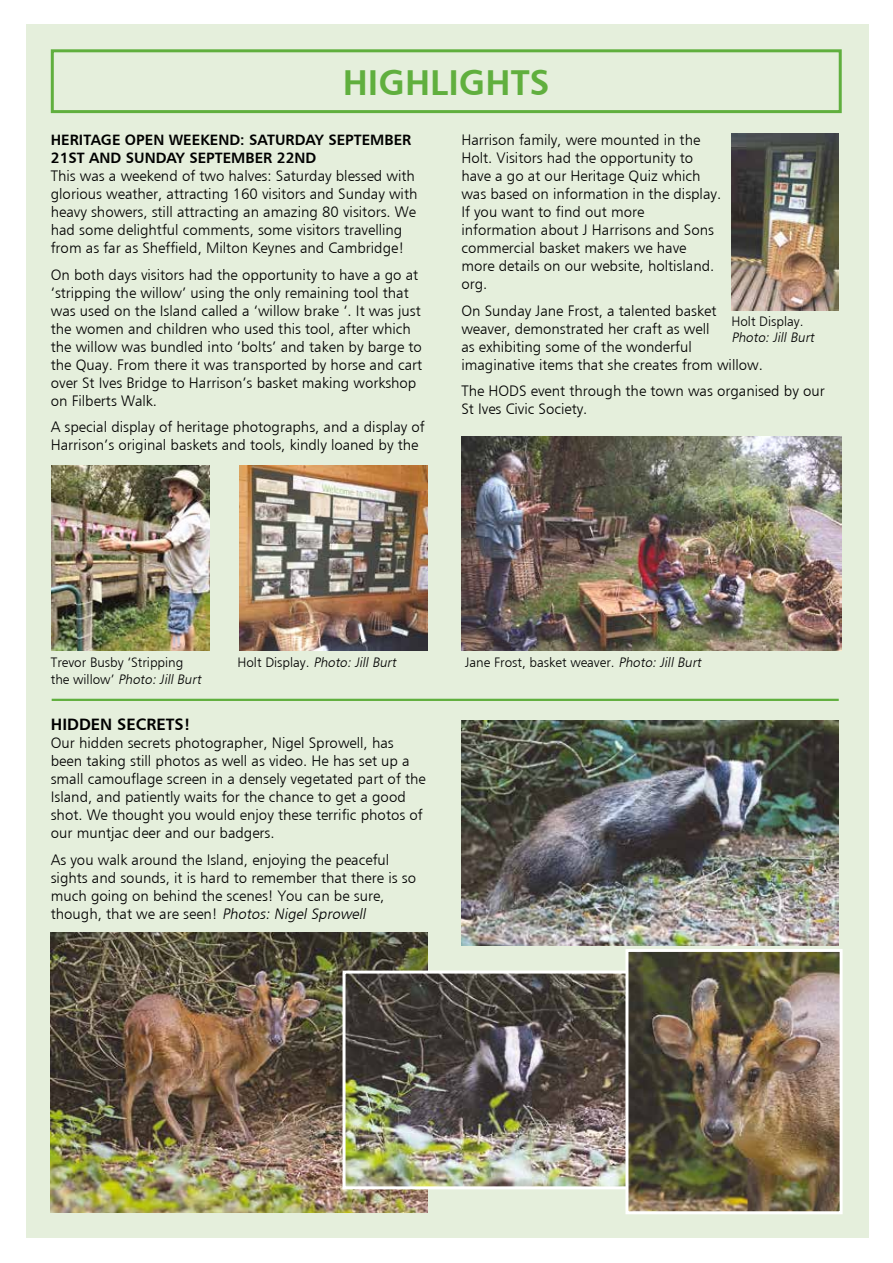
<style>
.page{position:relative;width:893px;height:1263px;background:#fff}
.page>*{position:absolute;margin:0;border:0;box-sizing:border-box;transform-origin:0 0}
.t1{font:36px "Humanist 777 BT Bold B";color:#60af3e}
.t2{font:16.5px "Humanist 777 BT Bold B";color:#000}
.t3{font:15px/18px "Humanist 777 BT Light B";color:#000}
.t4{font:15px/18px "Humanist 777 BT Bold B";color:#000}
.t5{font:13.5px/16.2px "Humanist 777 BT Light B";color:#000}
.t6{font:italic 13.5px "Humanist 777 BT Light B";color:#000}
.s1{font-style:italic}
.s2{font-style:normal}
</style>
<div class="page">
<div style="left:26px;top:24px;width:843px;height:1213px;background:#e5efdc"></div>
<div style="left:51px;top:49px;width:791px;height:64px;border:3px solid #60af3e"></div>
<img style="left:52px;top:465px;width:157px;height:186px">
<img style="left:731px;top:134px;width:108px;height:176px">
<img style="left:239px;top:465px;width:188px;height:185px">
<img style="left:461px;top:436px;width:381px;height:215px">
<img style="left:461px;top:720px;width:378px;height:225px">
<img style="left:51px;top:933px;width:376px;height:280px">
<img style="left:347px;top:974px;width:278px;height:211px">
<div style="left:343px;top:970px;width:309px;height:219px;border:3px solid #fff"></div>
<img style="left:629px;top:953px;width:210px;height:257px">
<div style="left:625px;top:949px;width:218px;height:265px;border:3px solid #fff"></div>
<hr style="left:52px;top:699px;width:787px;height:2px;background:#60af3e">
<h1 class="t1" style="left:343px;top:59px;width:208px">HIGHLIGHTS</h1>
<p class="t4" style="left:51px;top:131px;width:362px">HERITAGE OPEN WEEKEND: SATURDAY SEPTEMBER<br>21ST AND SUNDAY SEPTEMBER 22ND</p>
<p class="t3" style="left:51px;top:167px;width:368px">This was a weekend of two halves: Saturday blessed with glorious weather, attracting 160 visitors and Sunday with heavy showers, still attracting an amazing 80 visitors. We had some delightful comments, some visitors travelling from as far as Sheffield, Milton Keynes and Cambridge!</p>
<p class="t3" style="left:51px;top:265px;width:373px">On both days visitors had the opportunity to have a go at ‘stripping the willow’ using the only remaining tool that was used on the Island called a ‘willow brake ‘. It was just the women and children who used this tool, after which the willow was bundled into ‘bolts’ and taken by barge to the Quay. From there it was transported by horse and cart over St Ives Bridge to Harrison’s basket making workshop on Filberts Walk.</p>
<p class="t3" style="left:51px;top:418px;width:375px">A special display of heritage photographs, and a display of<br>Harrison’s original baskets and tools, kindly loaned by the</p>
<p class="t3" style="left:461px;top:131px;width:261px">Harrison family, were mounted in the<br>Holt. Visitors had the opportunity to have a go at our Heritage Quiz which was based on information in the display.<br>If you want to find out more information about J Harrisons and Sons commercial basket makers we have more details on our website, holtisland. org.</p>
<p class="t3" style="left:461px;top:301px;width:303px">On Sunday Jane Frost, a talented basket weaver, demonstrated her craft as well<br>as exhibiting some of the wonderful imaginative items that she creates from willow.</p>
<p class="t3" style="left:461px;top:382px;width:365px">The HODS event through the town was organised by our<br>St Ives Civic Society.</p>
<p class="t5" style="left:731px;top:313px;width:74px">Holt Display.</p>
<p class="t6" style="left:731px;top:329px;width:87px">Photo: Jill Burt</p>
<p class="t5" style="left:51px;top:654px;width:154px">Trevor Busby ‘Stripping<br>t h e wi l l ow’ <span class="s1">Photo: Jill Burt</span></p>
<p class="t5" style="left:465px;top:654px;width:240px">Jane Frost, basket weaver. <span class="s1">Photo: Jill Burt</span></p>
<p class="t6" style="left:237px;top:654px;width:163px"><span class="s2">H o lt D i s p l ay.</span> Photo: Jill Burt</p>
<p class="t2" style="left:51px;top:714px;width:141px">HIDDEN SECRETS!</p>
<p class="t3" style="left:51px;top:734px;width:376px">Our hidden secrets photographer, Nigel Sprowell, has been taking still photos as well as video. He has set up a small camouflage screen in a densely vegetated part of the Island, and patiently waits for the chance to get a good shot. We thought you would enjoy these terrific photos of our muntjac deer and our badgers.</p>
<p class="t3" style="left:51px;top:850px;width:367px">As you walk around the Island, enjoying the peaceful sights and sounds, it is hard to remember that there is so much going on behind the scenes! You can be sure,<br>t h o u g h , t h a t we a re s ee n ! <span class="s1">Photos: Nigel Sprowell</span></p>
</div>
